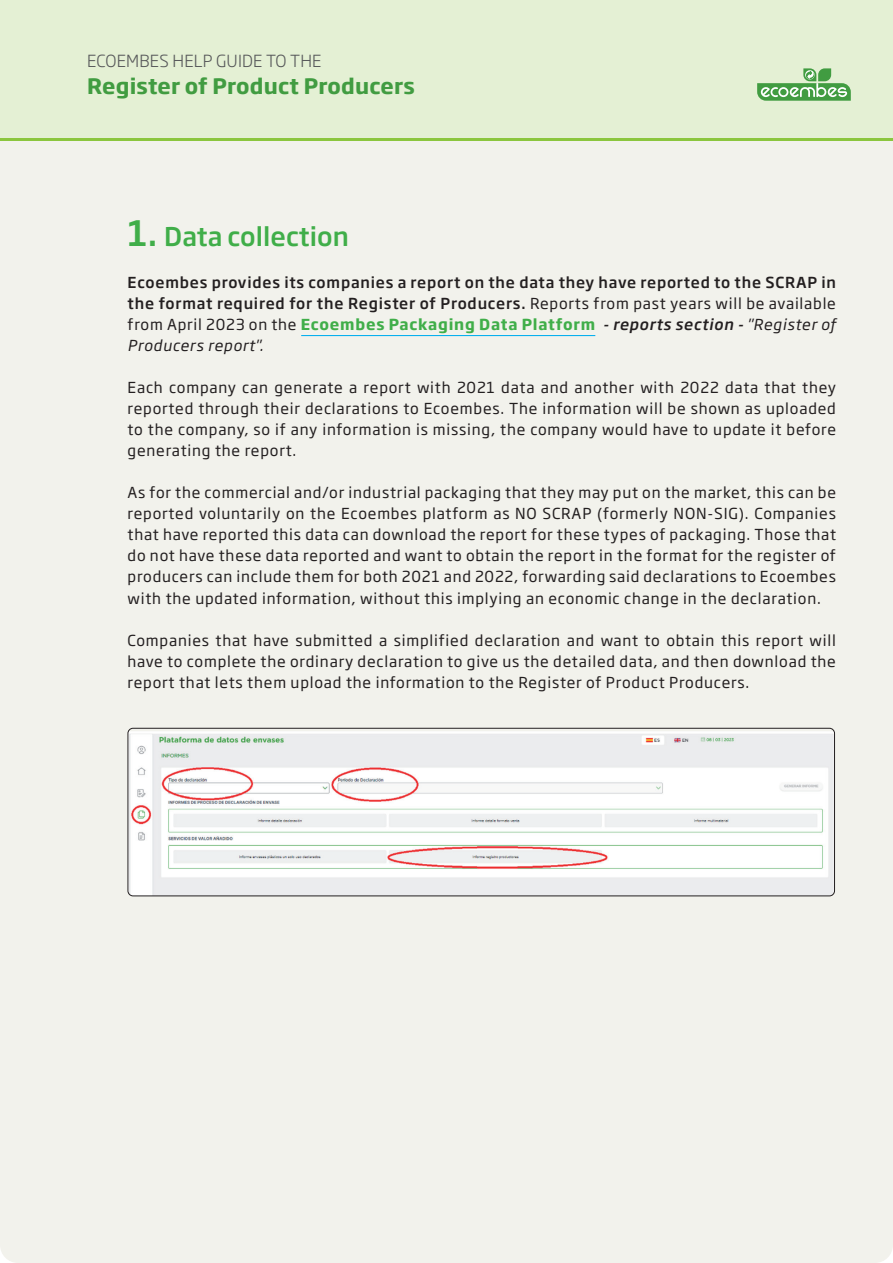
<style>
.page{position:relative;width:893px;height:1263px;background:#f2f2ec}
.page>*{position:absolute;margin:0;border:0;box-sizing:border-box;transform-origin:0 0}
.t1{font:500 25.5px "Soho Gothic Pro";letter-spacing:.005em;color:#40ae49}
.t2{font:700 21px "Soho Gothic Pro";letter-spacing:.01em;color:#419c41}
.t3{font:300 16.5px "Soho Gothic Pro";letter-spacing:.01em;color:#57585a}
.t4{font:15px/21px "Soho Gothic Pro";letter-spacing:.055em;color:#231f20;text-align:justify}
.t5{font:500 15px/21px "Soho Gothic Pro";letter-spacing:.055em;color:#231f20;text-align:justify}
.s1{font-size:34.5px}
.s2{font-weight:400}
.s3{font-weight:700;color:#40ae49}
.s4{font-style:italic}
.s5{font-weight:400;font-style:italic}
</style>
<div class="page">
<div style="left:0;top:0;width:893px;height:140px;background:#e4f0d4"></div>
<svg style="left:757px;top:68px;width:94px;height:33px"></svg>
<hr style="left:0;top:138px;width:893px;height:2px;background:#8bc63e">
<img style="left:128px;top:731px;width:705px;height:165px">
<div style="left:128px;top:728px;width:707px;height:168px;border:1px solid #231f20;border-radius:5px"></div>
<hr style="left:301px;top:335px;width:294px;height:1px;background:#00aeef">
<p class="t3" style="left:87px;top:48px;width:236px">ECOEMBES HELP GUIDE TO THE</p>
<h2 class="t2" style="left:87px;top:69px;width:329px">Register of Product Producers</h2>
<h1 class="t1" style="left:128px;top:217px;width:223px"><span class="s1">1.</span> Data collection</h1>
<p class="t5" style="left:128px;top:271px;width:710px">Ecoembes provides its companies a report on the data they have reported to the SCRAP in the format required for the Register of Producers. <span class="s2">Reports from past years will be available from April 2023 on the</span> <span class="s3">Ecoembes Packaging Data Platform</span> <span class="s4">- reports section -</span> <span class="s5">"Register of Producers report".</span></p>
<p class="t4" style="left:128px;top:377px;width:710px">Each company can generate a report with 2021 data and another with 2022 data that they reported through their declarations to Ecoembes. The information will be shown as uploaded to the company, so if any information is missing, the company would have to update it before generating the report.</p>
<p class="t4" style="left:128px;top:482px;width:710px">As for the commercial and/or industrial packaging that they may put on the market, this can be reported voluntarily on the Ecoembes platform as NO SCRAP (formerly NON-SIG). Companies that have reported this data can download the report for these types of packaging. Those that do not have these data reported and want to obtain the report in the format for the register of producers can include them for both 2021 and 2022, forwarding said declarations to Ecoembes with the updated information, without this implying an economic change in the declaration.</p>
<p class="t4" style="left:128px;top:629px;width:710px">Companies that have submitted a simplified declaration and want to obtain this report will have to complete the ordinary declaration to give us the detailed data, and then download the report that lets them upload the information to the Register of Product Producers.</p>
</div>
